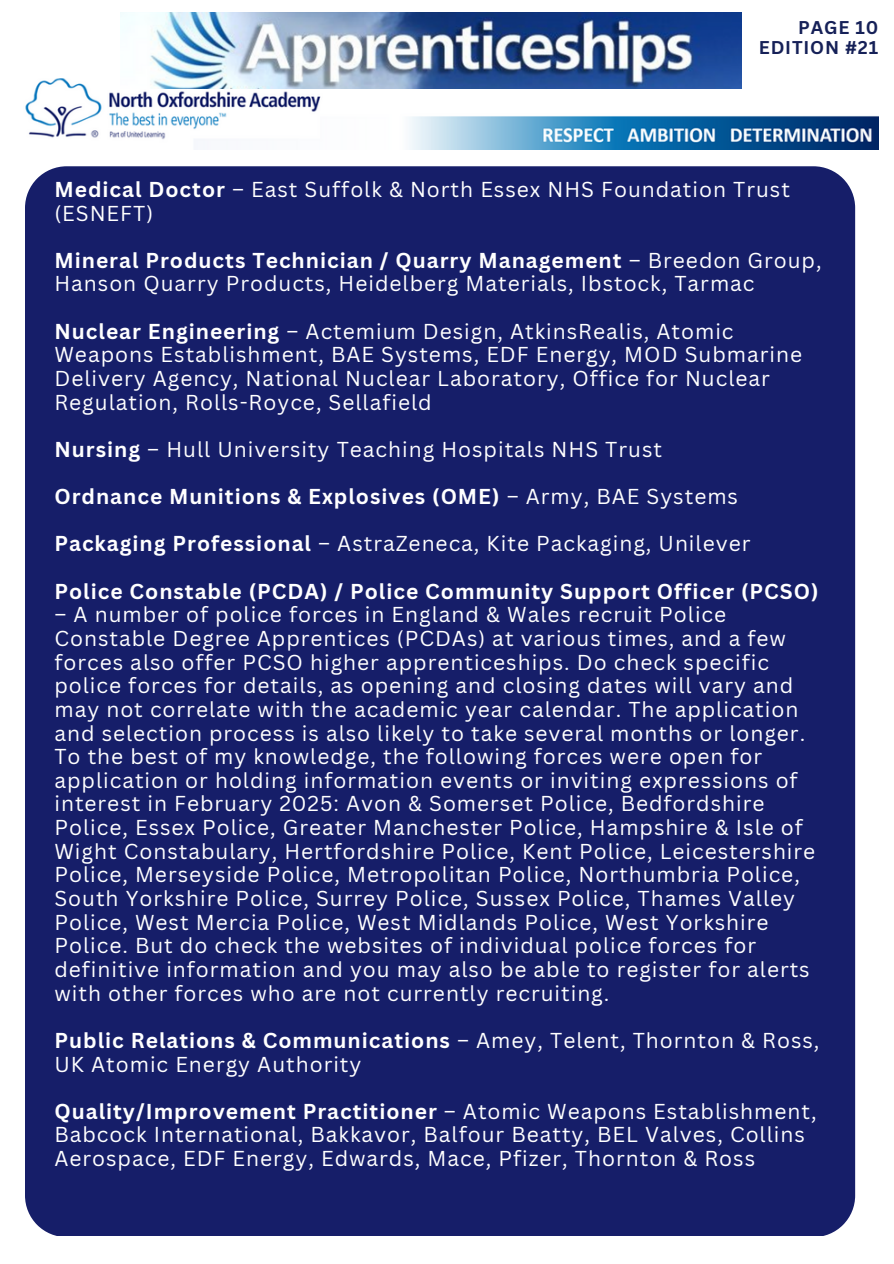
<style>
.page{position:relative;width:894px;height:1264px;background:#fff}
.page>*{position:absolute;margin:0;border:0;box-sizing:border-box;transform-origin:0 0}
.t1{font:21px/23.7px "Canva Sans";letter-spacing:.045em;color:#fff}
.t2{font:700 21px "Canva Sans";letter-spacing:.045em;color:#fff}
.t3{font:700 18px "Canva Sans";letter-spacing:.045em;color:#162158}
.s1{font-weight:700}
.s2{font-weight:400}
</style>
<div class="page">
<img style="left:25px;top:79px;width:853px;height:71px">
<div style="left:25px;top:166px;width:829px;height:1069px;background:#161e69"></div>
<img style="left:120px;top:12px;width:621px;height:77px">
<p class="t3" style="left:798px;top:15px;width:81px">PAGE 10</p>
<p class="t3" style="left:758px;top:35px;width:121px">EDITION #21</p>
<p class="t1" style="left:54px;top:177px;width:736px"><span class="s1">Medical Doctor</span> – East Suffolk &amp; North Essex NHS Foundation Trust (ESNEFT)</p>
<p class="t1" style="left:54px;top:248px;width:768px"><span class="s1">Mineral Products Technician / Quarry Management</span> – Breedon Group,<br>Hanson Quarry Products, Heidelberg Materials, Ibstock, Tarmac</p>
<h1 class="t1" style="left:54px;top:319px;width:748px"><span class="s1">Nuclear Engineering</span> – Actemium Design, AtkinsRealis, Atomic Weapons Establishment, BAE Systems, EDF Energy, MOD Submarine Delivery Agency, National Nuclear Laboratory, Office for Nuclear Regulation, Rolls-Royce, Sellafield</h1>
<h1 class="t1" style="left:54px;top:437px;width:609px"><span class="s1">Nursing</span> – Hull University Teaching Hospitals NHS Trust</h1>
<h1 class="t2" style="left:54px;top:482px;width:685px">Ordnance Munitions &amp; Explosives (OME) <span class="s2">– Army, BAE Systems</span></h1>
<h1 class="t1" style="left:54px;top:531px;width:697px"><span class="s1">Packaging Professional</span> – AstraZeneca, Kite Packaging, Unilever</h1>
<h1 class="t2" style="left:54px;top:576px;width:765px">Police Constable (PCDA) / Police Community Support Officer (PCSO)</h1>
<h1 class="t1" style="left:54px;top:602px;width:762px">– A number of police forces in England &amp; Wales recruit Police Constable Degree Apprentices (PCDAs) at various times, and a few forces also offer PCSO higher apprenticeships. Do check specific police forces for details, as opening and closing dates will vary and may not correlate with the academic year calendar. The application and selection process is also likely to take several months or longer.<br>To the best of my knowledge, the following forces were open for application or holding information events or inviting expressions of interest in February 2025: Avon &amp; Somerset Police, Bedfordshire Police, Essex Police, Greater Manchester Police, Hampshire &amp; Isle of Wight Constabulary, Hertfordshire Police, Kent Police, Leicestershire Police, Merseyside Police, Metropolitan Police, Northumbria Police, South Yorkshire Police, Surrey Police, Sussex Police, Thames Valley Police, West Mercia Police, West Midlands Police, West Yorkshire Police. But do check the websites of individual police forces for definitive information and you may also be able to register for alerts with other forces who are not currently recruiting.</h1>
<h1 class="t1" style="left:54px;top:1027px;width:766px"><span class="s1">Public Relations &amp; Communications</span> – Amey, Telent, Thornton &amp; Ross,<br>UK Atomic Energy Authority</h1>
<h1 class="t1" style="left:54px;top:1098px;width:763px"><span class="s1">Quality/Improvement Practitioner</span> – Atomic Weapons Establishment,<br>Babcock International, Bakkavor, Balfour Beatty, BEL Valves, Collins<br>Aerospace, EDF Energy, Edwards, Mace, Pfizer, Thornton &amp; Ross</h1>
</div>
